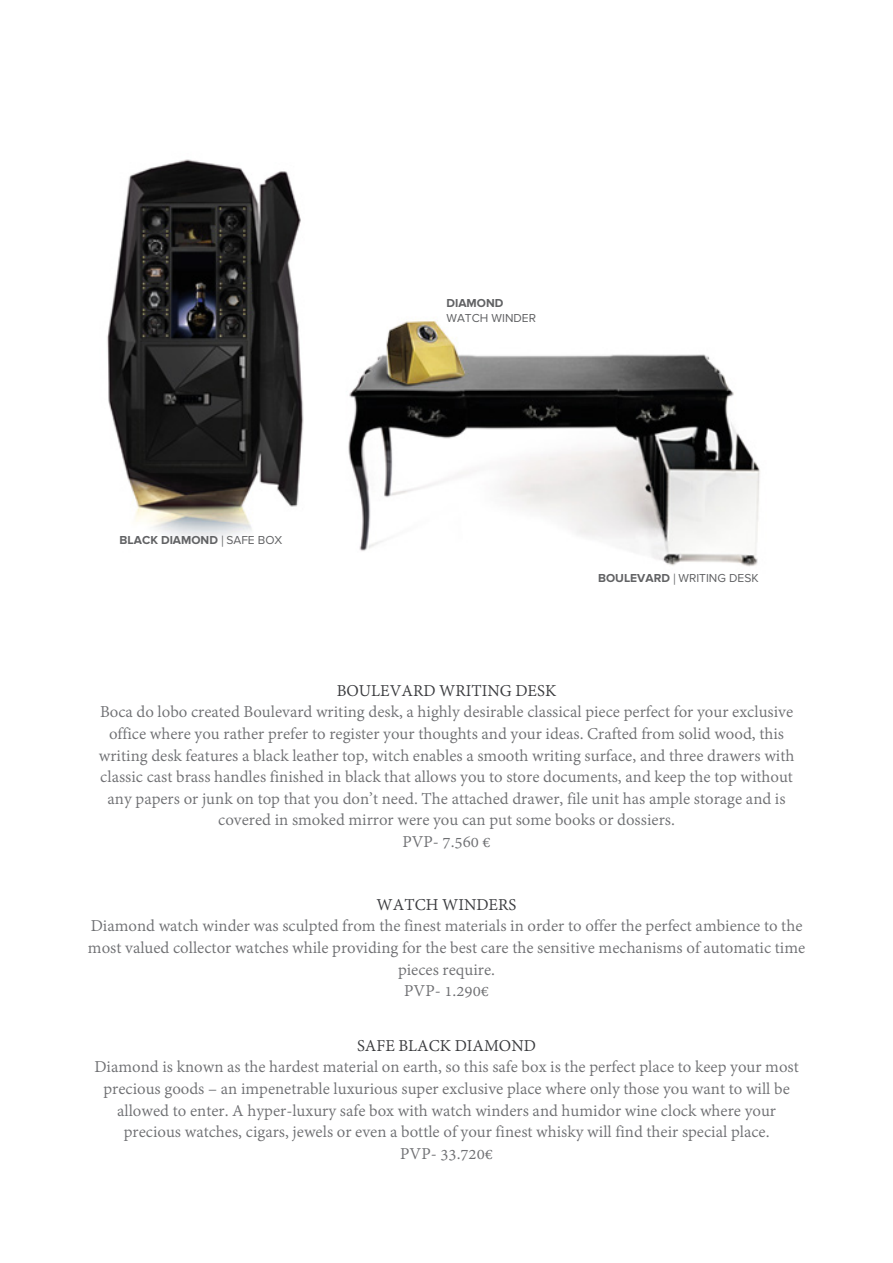
<style>
.page{position:relative;width:893px;height:1263px;background:#fff}
.page>*{position:absolute;margin:0;border:0;box-sizing:border-box;transform-origin:0 0}
.t1{font:18px/21.6px "Adobe Devanagari";color:#6e6f72;text-align:center}
.t2{font:18px "Adobe Devanagari";color:#393a3d}
.t3{font:12px "Proxima Nova";color:#616264}
.t4{font:700 12px "Proxima Nova";color:#616264}
.s1{font-family:"Adobe Devanagari";font-weight:400}
.s2{font-weight:400}
.s3{font-weight:700}
.s4{font-family:"Adobe Devanagari"}
</style>
<div class="page">
<img style="left:107px;top:159px;width:653px;height:408px">
<p class="t4" style="left:120px;top:533px;width:164px">BLACK DIAMOND <span class="s1">|</span> <span class="s2">SAFE BOX</span></p>
<p class="t4" style="left:446px;top:297px;width:58px">DIAMOND</p>
<p class="t3" style="left:446px;top:311px;width:91px">WATCH WINDER</p>
<p class="t3" style="left:598px;top:571px;width:162px"><span class="s3">BOULEVARD</span> <span class="s4">|</span> WRITING DESK</p>
<p class="t2" style="left:337px;top:680px;width:221px">BOULEVARD WRITING DESK</p>
<p class="t1" style="left:99px;top:703px;width:697px">Boca do lobo created Boulevard writing desk, a highly desirable classical piece perfect for your exclusive office where you rather prefer to register your thoughts and your ideas. Crafted from solid wood, this writing desk features a black leather top, witch enables a smooth writing surface, and three drawers with classic cast brass handles finished in black that allows you to store documents, and keep the top without any papers or junk on top that you don’t need. The attached drawer, file unit has ample storage and is covered in smoked mirror were you can put some books or dossiers.<br>PVP- 7.560 €</p>
<p class="t2" style="left:377px;top:894px;width:141px">WATCH WINDERS</p>
<p class="t1" style="left:88px;top:917px;width:719px">Diamond watch winder was sculpted from the finest materials in order to offer the perfect ambience to the most valued collector watches while providing for the best care the sensitive mechanisms of automatic time pieces require.<br>PVP- 1.290€</p>
<p class="t2" style="left:357px;top:1035px;width:180px">SAFE BLACK DIAMOND</p>
<p class="t1" style="left:94px;top:1058px;width:706px">Diamond is known as the hardest material on earth, so this safe box is the perfect place to keep your most precious goods – an impenetrable luxurious super exclusive place where only those you want to will be allowed to enter. A hyper-luxury safe box with watch winders and humidor wine clock where your precious watches, cigars, jewels or even a bottle of your finest whisky will find their special place.<br>PVP- 33.720€</p>
</div>
